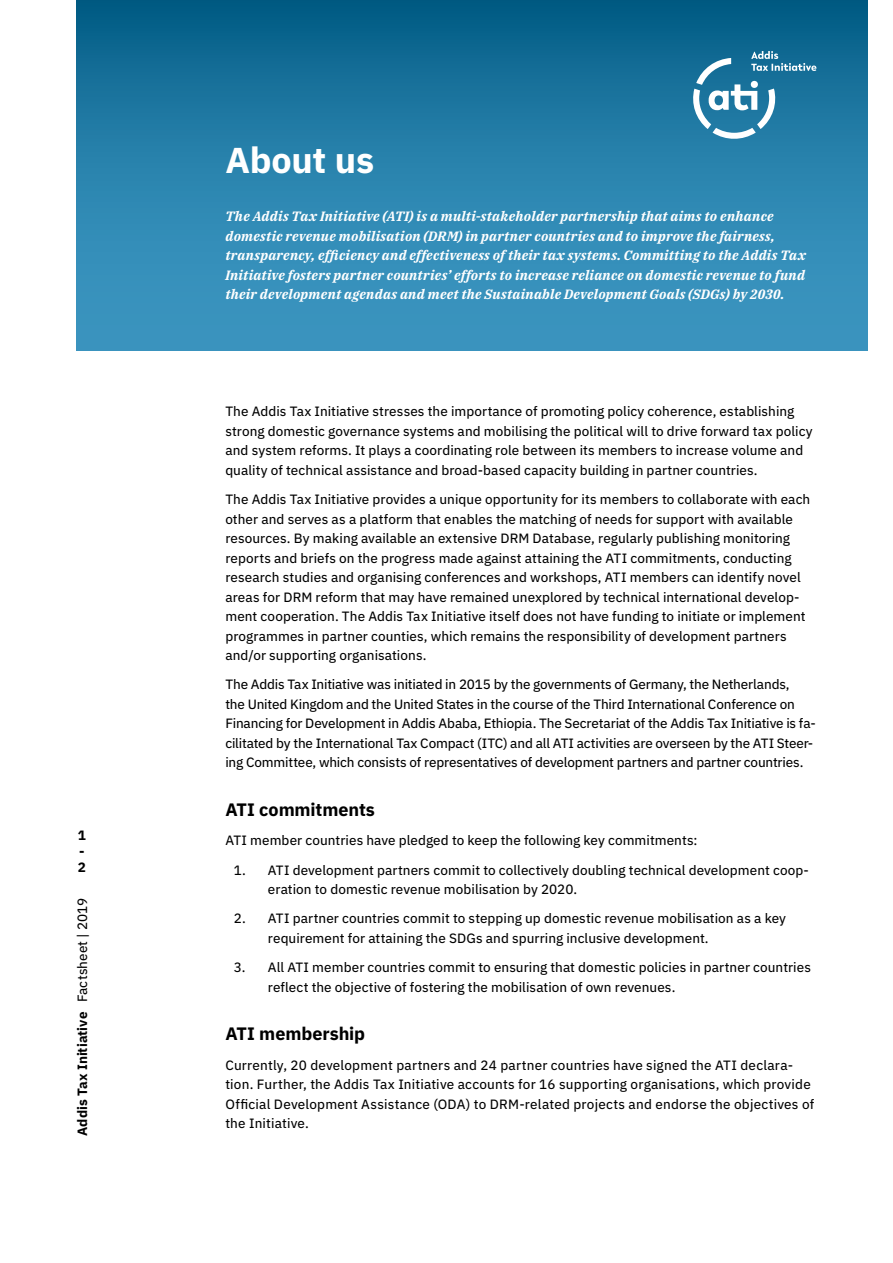
<style>
.page{position:relative;width:893px;height:1263px;background:#fff}
.page>*{position:absolute;margin:0;border:0;box-sizing:border-box;transform-origin:0 0}
.t1{font:700 36px "IBM Plex Sans";letter-spacing:-.005em;color:#fff}
.t2{font:700 18px "IBM Plex Sans";letter-spacing:-.005em;color:#000}
.t3{font:13.5px/19.5px "IBM Plex Sans Text";letter-spacing:.005em;color:#000}
.t4{font:italic 700 13.5px/19.5px "IBM Plex Serif";letter-spacing:.02em;color:#fff}
.t5{font:700 13.5px/16.2px "IBM Plex Sans";letter-spacing:.005em;color:#000;text-align:justify}
.s1{font-family:"IBM Plex Sans Text";font-weight:400}
</style>
<div class="page">
<div style="left:77px;top:0;width:790px;height:350px;background:linear-gradient(to bottom,#08628b,#439dc8)"></div>
<svg style="left:690px;top:51px;width:126px;height:90px;background:#428bae"></svg>
<p class="t5" style="left:78px;top:826px;width:10px">1 - 2</p>
<p class="t5" style="left:73px;top:1136px;width:239px;rotate:-90deg">Addis Tax Initiative <span class="s1">Factsheet | 2019</span></p>
<h1 class="t1" style="left:225px;top:131px;width:150px">About us</h1>
<p class="t4" style="left:225px;top:206px;width:582px">The Addis Tax Initiative (ATI) is a multi-stakeholder partnership that aims to enhance domestic revenue mobilisation (DRM) in partner countries and to improve the fairness, transparency, efficiency and effectiveness of their tax systems. Committing to the Addis Tax Initiative fosters partner countries’ efforts to increase reliance on domestic revenue to fund their development agendas and meet the Sustainable Development Goals (SDGs) by 2030.</p>
<p class="t3" style="left:225px;top:401px;width:589px">The Addis Tax Initiative stresses the importance of promoting policy coherence, establishing strong domestic governance systems and mobilising the political will to drive forward tax policy and system reforms. It plays a coordinating role between its members to increase volume and quality of technical assistance and broad-based capacity building in partner countries.</p>
<p class="t3" style="left:225px;top:488px;width:586px">The Addis Tax Initiative provides a unique opportunity for its members to collaborate with each other and serves as a platform that enables the matching of needs for support with available resources. By making available an extensive DRM Database, regularly publishing monitoring reports and briefs on the progress made against attaining the ATI commitments, conducting research studies and organising conferences and workshops, ATI members can identify novel areas for DRM reform that may have remained unexplored by technical international develop&shy;ment cooperation. The Addis Tax Initiative itself does not have funding to initiate or implement programmes in partner counties, which remains the responsibility of development partners and/or supporting organisations.</p>
<p class="t3" style="left:225px;top:674px;width:592px">The Addis Tax Initiative was initiated in 2015 by the governments of Germany, the Netherlands,<br>the United Kingdom and the United States in the course of the Third International Conference on Financing for Development in Addis Ababa, Ethiopia. The Secretariat of the Addis Tax Initiative is fa&shy;cilitated by the International Tax Compact (ITC) and all ATI activities are overseen by the ATI Steer&shy;ing Committee, which consists of representatives of development partners and partner countries.</p>
<h2 class="t2" style="left:225px;top:795px;width:151px">ATI commitments</h2>
<p class="t3" style="left:225px;top:830px;width:474px">ATI member countries have pledged to keep the following key commitments:</p>
<p class="t3" style="left:268px;top:859px;width:543px;text-indent:-34px">1. ATI development partners commit to collectively doubling technical development coop&shy;eration to domestic revenue mobilisation by 2020.</p>
<p class="t3" style="left:268px;top:908px;width:520px;text-indent:-34px">2. ATI partner countries commit to stepping up domestic revenue mobilisation as a key requirement for attaining the SDGs and spurring inclusive development.</p>
<p class="t3" style="left:268px;top:956px;width:545px;text-indent:-34px">3. All ATI member countries commit to ensuring that domestic policies in partner countries reflect the objective of fostering the mobilisation of own revenues.</p>
<h2 class="t2" style="left:225px;top:1020px;width:141px">ATI membership</h2>
<p class="t3" style="left:225px;top:1054px;width:590px">Currently, 20 development partners and 24 partner countries have signed the ATI declara&shy;tion. Further, the Addis Tax Initiative accounts for 16 supporting organisations, which provide Official Development Assistance (ODA) to DRM-related projects and endorse the objectives of the Initiative.</p>
</div>
